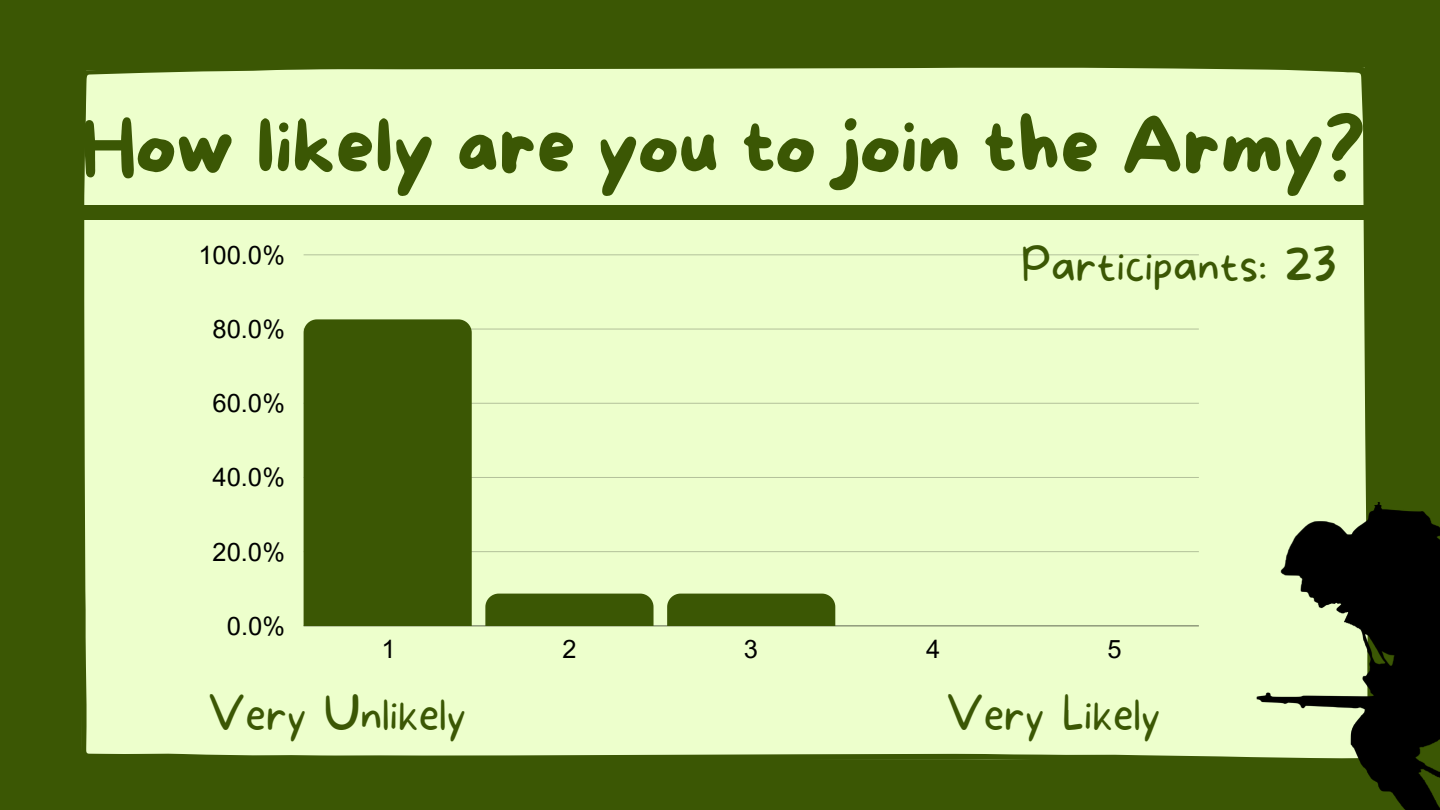
<style>
.page{position:relative;width:1440px;height:810px;background:#3b5704}
.page>*{position:absolute;margin:0;border:0;box-sizing:border-box;transform-origin:0 0}
.t1{font:76.5px "More Sugar";color:#3b5704}
.t2{font:100 45.3px "More Sugar";color:#3b5704}
.t3{font:25.4px "Arial MT Pro";color:#000}
</style>
<div class="page">
<div style="left:84px;top:67px;width:1282px;height:693px;background:#edffcc"></div>
<img style="left:1231px;top:503px;width:209px;height:307px">
<div style="left:80px;top:205px;width:1286px;height:15px;background:#3b5704"></div>
<hr style="left:304px;top:626px;width:895px;height:1px;background:#b8c69e">
<hr style="left:304px;top:551px;width:895px;height:1px;background:#bbcaa1">
<hr style="left:304px;top:477px;width:895px;height:1px;background:#b4c29b">
<hr style="left:304px;top:403px;width:895px;height:1px;background:#c0cfa5">
<hr style="left:304px;top:329px;width:895px;height:1px;background:#ccdcb0">
<hr style="left:304px;top:255px;width:895px;height:1px;background:#d9eabb">
<svg style="left:304px;top:319px;width:168px;height:307px"></svg>
<svg style="left:485px;top:594px;width:169px;height:32px"></svg>
<svg style="left:667px;top:594px;width:168px;height:32px"></svg>
<p class="t1" style="left:81px;top:105px;width:1286px">How likely are you to join the Army?</p>
<p class="t3" style="left:198px;top:245px;width:88px">100.0%</p>
<p class="t3" style="left:213px;top:320px;width:74px">80.0%</p>
<p class="t3" style="left:213px;top:394px;width:74px">60.0%</p>
<p class="t3" style="left:213px;top:468px;width:74px">40.0%</p>
<p class="t3" style="left:213px;top:542px;width:74px">20.0%</p>
<p class="t3" style="left:227px;top:616px;width:59px">0.0%</p>
<p class="t2" style="left:1021px;top:238px;width:317px">Participants: 23</p>
<p class="t3" style="left:381px;top:639px;width:16px">1</p>
<p class="t3" style="left:563px;top:639px;width:16px">2</p>
<p class="t3" style="left:744px;top:639px;width:16px">3</p>
<p class="t3" style="left:926px;top:639px;width:16px">4</p>
<p class="t3" style="left:1108px;top:639px;width:16px">5</p>
<p class="t2" style="left:208px;top:687px;width:259px">Very Unlikely</p>
<p class="t2" style="left:946px;top:687px;width:216px">Very Likely</p>
</div>
